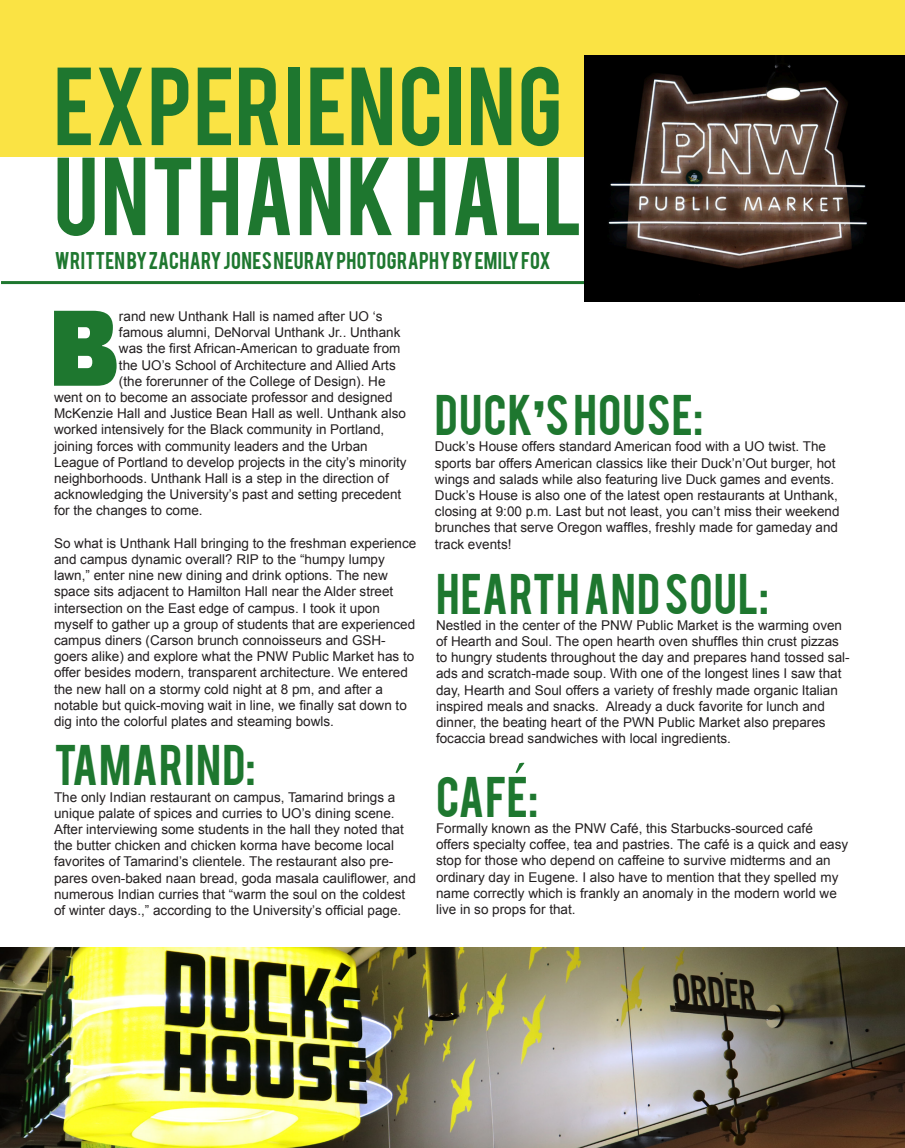
<style>
.page{position:relative;width:905px;height:1148px;background:#fff}
.page>*{position:absolute;margin:0;border:0;box-sizing:border-box;transform-origin:0 0}
.t1{font:99.9px "Black Han Sans";color:#1e772f}
.t2{font:87px/90px "Bebas";letter-spacing:.02em;color:#1e772f}
.t3{font:58.5px "Minion Pro";color:#1e772f}
.t4{font:45px "Bebas";letter-spacing:.02em;color:#1e772f}
.t5{font:19.05px "Bebas";letter-spacing:.015em;color:#1e772f}
.t6{font:13.5px/16.2px "Arial";color:#231f20}
.s1{font-family:"Black Han Sans"}
</style>
<div class="page">
<hr style="left:1px;top:281px;width:676px;height:3px;background:#1e772f">
<div style="left:0;top:0;width:904px;height:156px;background:#fae344"></div>
<img style="left:0;top:947px;width:904px;height:201px">
<img style="left:584px;top:56px;width:320px;height:245px">
<p class="t2" style="left:54px;top:55px;width:531px">EXPERIENCING<br>UNTHANK HALL</p>
<p class="t5" style="left:55px;top:247px;width:497px">WRITTEN BY ZACHARY JONES NEURAY PHOTOGRAPHY BY EMILY FOX</p>
<p class="t1" style="left:48px;top:305px;width:72px">B</p>
<p class="t6" style="left:119px;top:308px;width:265px">rand new Unthank Hall is named after UO ‘s</p>
<p class="t6" style="left:119px;top:324px;width:283px">famous alumni, DeNorval Unthank Jr.. Unthank</p>
<p class="t6" style="left:119px;top:340px;width:283px">was the first African-American to graduate from</p>
<p class="t6" style="left:119px;top:357px;width:278px">the UO’s School of Architecture and Allied Arts</p>
<p class="t6" style="left:119px;top:373px;width:268px">(the forerunner of the College of Design). He</p>
<p class="t6" style="left:54px;top:389px;width:340px">went on to become an associate professor and designed</p>
<p class="t6" style="left:54px;top:405px;width:353px">McKenzie Hall and Justice Bean Hall as well. Unthank also</p>
<p class="t6" style="left:54px;top:421px;width:332px">worked intensively for the Black community in Portland,</p>
<p class="t6" style="left:54px;top:438px;width:315px">joining forces with community leaders and the Urban</p>
<p class="t6" style="left:54px;top:454px;width:354px">League of Portland to develop projects in the city’s minority</p>
<p class="t6" style="left:54px;top:470px;width:336px">neighborhoods. Unthank Hall is a step in the direction of</p>
<p class="t6" style="left:54px;top:486px;width:349px">acknowledging the University’s past and setting precedent</p>
<p class="t6" style="left:54px;top:502px;width:150px">for the changes to come.</p>
<p class="t6" style="left:54px;top:535px;width:364px">So what is Unthank Hall bringing to the freshman experience and campus dynamic overall? RIP to the “humpy lumpy lawn,” enter nine new dining and drink options. The new space sits adjacent to Hamilton Hall near the Alder street intersection on the East edge of campus. I took it upon myself to gather up a group of students that are experienced campus diners (Carson brunch connoisseurs and GSH&shy;goers alike) and explore what the PNW Public Market has to offer besides modern, transparent architecture. We entered the new hall on a stormy cold night at 8 pm, and after a notable but quick-moving wait in line, we finally sat down to dig into the colorful plates and steaming bowls.</p>
<p class="t4" style="left:54px;top:732px;width:203px">TAMARIND:</p>
<p class="t6" style="left:54px;top:789px;width:363px">The only Indian restaurant on campus, Tamarind brings a unique palate of spices and curries to UO’s dining scene.<br>After interviewing some students in the hall they noted that the butter chicken and chicken korma have become local favorites of Tamarind’s clientele. The restaurant also pre&shy;pares oven-baked naan bread, goda masala cauliflower, and numerous Indian curries that “warm the soul on the coldest of winter days.,” according to the University’s official page.</p>
<p class="t4" style="left:435px;top:382px;width:270px">DUCK<span class="s1">’</span>S HOUSE:</p>
<p class="t6" style="left:435px;top:439px;width:406px">Duck’s House offers standard American food with a UO twist. The sports bar offers American classics like their Duck’n’Out burger, hot wings and salads while also featuring live Duck games and events.<br>Duck’s House is also one of the latest open restaurants at Unthank, closing at 9:00 p.m. Last but not least, you can’t miss their weekend brunches that serve Oregon waffles, freshly made for gameday and track events!</p>
<p class="t4" style="left:436px;top:561px;width:334px">HEARTH AND SOUL:</p>
<p class="t6" style="left:436px;top:617px;width:415px">Nestled in the center of the PNW Public Market is the warming oven of Hearth and Soul. The open hearth oven shuffles thin crust pizzas to hungry students throughout the day and prepares hand tossed sal&shy;ads and scratch-made soup. With one of the longest lines I saw that day, Hearth and Soul offers a variety of freshly made organic Italian inspired meals and snacks. Already a duck favorite for lunch and dinner, the beating heart of the PWN Public Market also prepares focaccia bread sandwiches with local ingredients.</p>
<p class="t3" style="left:505px;top:744px;width:25px">´</p>
<p class="t4" style="left:436px;top:764px;width:104px">CAFE:</p>
<p class="t6" style="left:436px;top:820px;width:413px">Formally known as the PNW Café, this Starbucks-sourced café offers specialty coffee, tea and pastries. The café is a quick and easy stop for those who depend on caffeine to survive midterms and an ordinary day in Eugene. I also have to mention that they spelled my name correctly which is frankly an anomaly in the modern world we live in so props for that.</p>
</div>
